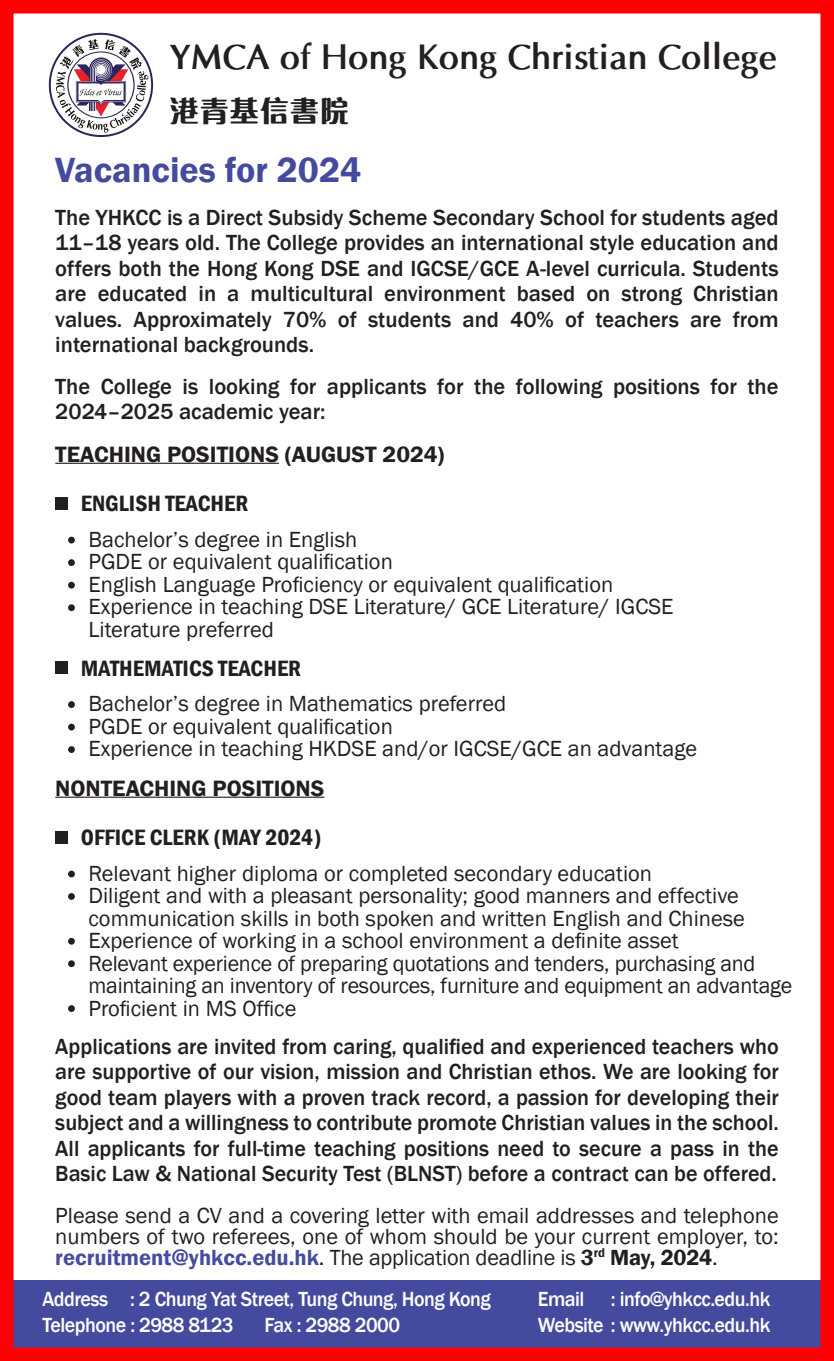
<style>
.page{position:relative;width:834px;height:1361px;background:#fff}
.page>*{position:absolute;margin:0;border:0;box-sizing:border-box;transform-origin:0 0}
.t1{font:600 36px "Franklin Gothic";color:#444b9e}
.t2{font:700 35.4px "Optima";letter-spacing:-.005em;color:#231f20;scale:.95 1}
.t3{font:700 30px "M Ngai HK";color:#231f20}
.t4{font:600 condensed 22.8px "Franklin Gothic";color:#231f20}
.t5{font:600 22.8px "Franklin Gothic";color:#231f20}
.t6{font:22.5px/22.5px "Franklin Gothic";color:#231f20}
.t7{font:500 22.5px/25.5px "Franklin Gothic";color:#231f20;text-align:justify}
.t8{font:500 21px "Franklin Gothic";letter-spacing:-.025em;color:#fff;scale:.95 1}
.s1{font-weight:600;color:#454ba0}
.s2{font-weight:600}
</style>
<div class="page">
<div style="left:0;top:1280px;width:833px;height:81px;background:#444b9e"></div>
<div style="left:0;top:0;width:833px;height:1361px;border:14px solid #ff0003"></div>
<svg style="left:49px;top:33px;width:104px;height:104px"></svg>
<div style="left:55px;top:497px;width:13px;height:13px;background:#231f20"></div>
<div style="left:68px;top:537px;width:7px;height:6px;background:#231f20;border-radius:50%"></div>
<div style="left:55px;top:661px;width:13px;height:13px;background:#231f20"></div>
<div style="left:68px;top:701px;width:7px;height:7px;background:#231f20;border-radius:50%"></div>
<div style="left:68px;top:559px;width:7px;height:7px;background:#231f20;border-radius:50%"></div>
<div style="left:68px;top:724px;width:7px;height:6px;background:#231f20;border-radius:50%"></div>
<div style="left:68px;top:746px;width:7px;height:7px;background:#231f20;border-radius:50%"></div>
<div style="left:68px;top:582px;width:7px;height:6px;background:#231f20;border-radius:50%"></div>
<div style="left:68px;top:604px;width:7px;height:7px;background:#231f20;border-radius:50%"></div>
<hr style="left:55px;top:463px;width:224px;height:1px;background:#231f20">
<hr style="left:55px;top:796px;width:269px;height:2px;background:#231f20">
<div style="left:55px;top:831px;width:13px;height:13px;background:#231f20"></div>
<div style="left:68px;top:870px;width:7px;height:7px;background:#231f20;border-radius:50%"></div>
<div style="left:68px;top:893px;width:7px;height:7px;background:#231f20;border-radius:50%"></div>
<div style="left:68px;top:938px;width:7px;height:6px;background:#231f20;border-radius:50%"></div>
<div style="left:68px;top:1005px;width:7px;height:7px;background:#231f20;border-radius:50%"></div>
<div style="left:68px;top:960px;width:7px;height:7px;background:#231f20;border-radius:50%"></div>
<p class="t2" style="left:169px;top:35px;width:641px">YMCA of Hong Kong Christian College</p>
<p class="t3" style="left:169px;top:90px;width:181px">港青基信書院</p>
<p class="t1" style="left:55px;top:148px;width:307px">Vacancies for 2024</p>
<p class="t7" style="left:55px;top:205px;width:724px">The YHKCC is a Direct Subsidy Scheme Secondary School for students aged 11–18 years old. The College provides an international style education and offers both the Hong Kong DSE and IGCSE/GCE A-level curricula. Students are educated in a multicultural environment based on strong Christian values. Approximately 70% of students and 40% of teachers are from international backgrounds.</p>
<p class="t7" style="left:55px;top:374px;width:724px">The College is looking for applicants for the following positions for the<br>2024–2025 academic year:</p>
<p class="t5" style="left:55px;top:440px;width:390px">TEACHING POSITIONS (AUGUST 2024)</p>
<p class="t4" style="left:81px;top:488px;width:169px">ENGLISH TEACHER</p>
<p class="t6" style="left:88px;top:528px;width:270px">Bachelor’s degree in English</p>
<p class="t6" style="left:88px;top:551px;width:306px">PGDE or equivalent qualification</p>
<p class="t6" style="left:88px;top:573px;width:526px">English Language Proficiency or equivalent qualification</p>
<p class="t6" style="left:88px;top:596px;width:586px">Experience in teaching DSE Literature/ GCE Literature/ IGCSE<br>Literature preferred</p>
<p class="t4" style="left:81px;top:653px;width:222px">MATHEMATICS TEACHER</p>
<p class="t6" style="left:88px;top:693px;width:419px">Bachelor’s degree in Mathematics preferred</p>
<p class="t6" style="left:88px;top:715px;width:306px">PGDE or equivalent qualification</p>
<p class="t6" style="left:88px;top:738px;width:610px">Experience in teaching HKDSE and/or IGCSE/GCE an advantage</p>
<p class="t5" style="left:55px;top:774px;width:270px">NONTEACHING POSITIONS</p>
<p class="t4" style="left:81px;top:822px;width:242px">OFFICE CLERK (MAY 2024)</p>
<p class="t6" style="left:88px;top:862px;width:565px">Relevant higher diploma or completed secondary education</p>
<p class="t6" style="left:88px;top:885px;width:658px">Diligent and with a pleasant personality; good manners and effective communication skills in both spoken and written English and Chinese</p>
<p class="t6" style="left:88px;top:930px;width:591px">Experience of working in a school environment a definite asset</p>
<p class="t6" style="left:88px;top:952px;width:705px">Relevant experience of preparing quotations and tenders, purchasing and maintaining an inventory of resources, furniture and equipment an advantage</p>
<p class="t6" style="left:88px;top:997px;width:209px">Proficient in MS Office</p>
<p class="t7" style="left:55px;top:1034px;width:725px">Applications are invited from caring, qualified and experienced teachers who are supportive of our vision, mission and Christian ethos. We are looking for good team players with a proven track record, a passion for developing their subject and a willingness to contribute promote Christian values in the school.<br>All applicants for full-time teaching positions need to secure a pass in the Basic Law &amp; National Security Test (BLNST) before a contract can be offered.</p>
<p class="t6" style="left:55px;top:1205px;width:724px;line-height:21px;text-align:justify">Please send a CV and a covering letter with email addresses and telephone numbers of two referees, one of whom should be your current employer, to: <span class="s1">recruitment@yhkcc.edu.hk</span>. The application deadline is <span class="s2">3</span><sup>rd</sup> <span class="s2">May, 2024</span>.</p>
<p class="t8" style="left:43px;top:1286px;width:473px">Address : 2 Chung Yat Street, Tung Chung, Hong Kong</p>
<p class="t8" style="left:43px;top:1311px;width:202px">Telephone : 2988 8123</p>
<p class="t8" style="left:264px;top:1311px;width:144px">Fax : 2988 2000</p>
<p class="t8" style="left:537px;top:1286px;width:51px">Email</p>
<p class="t8" style="left:611px;top:1286px;width:169px">: info@yhkcc.edu.hk</p>
<p class="t8" style="left:537px;top:1311px;width:246px">Website : www.yhkcc.edu.hk</p>
</div>
